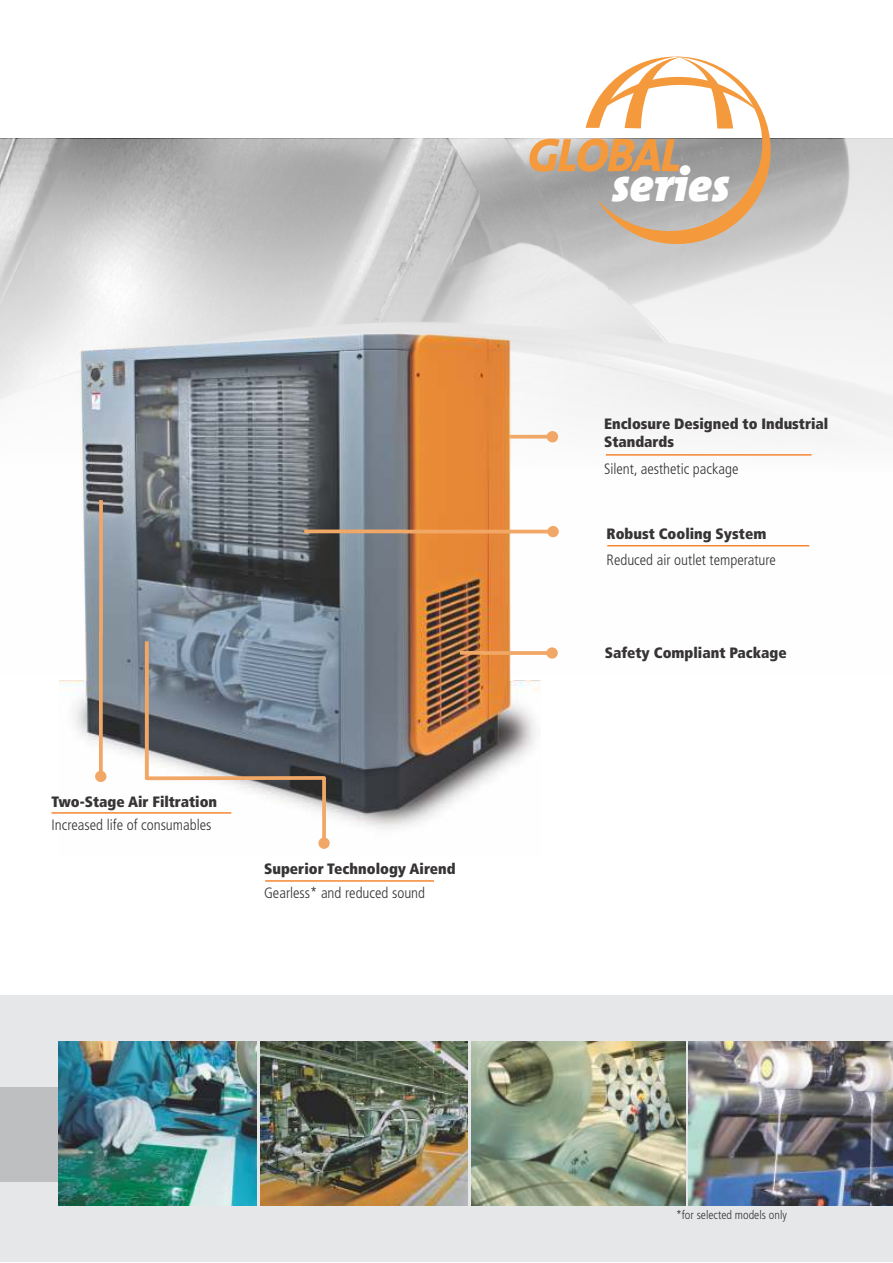
<style>
.page{position:relative;width:893px;height:1263px;background:#fff}
.page>*{position:absolute;margin:0;border:0;box-sizing:border-box;transform-origin:0 0}
.t1{font:italic 900 48px "The Mix";color:#fefefe}
.t2{font:900 condensed 15px/18.1px "Frutiger LT";color:#373435}
.t3{font:300 condensed 15px "Frutiger LT";color:#373435}
.t4{font:300 condensed 12px "Frutiger LT";color:#373435}
</style>
<div class="page">
<svg style="left:0;top:139px;width:893px;height:408px"></svg>
<div style="left:0;top:995px;width:893px;height:267px;background:#e6e7e8"></div>
<svg style="left:540px;top:431px;width:18px;height:11px"></svg>
<div style="left:0;top:1087px;width:502px;height:94px;background:#bdbfc1"></div>
<hr style="left:606px;top:454px;width:206px;height:2px;background:#f58634">
<img style="left:60px;top:299px;width:480px;height:530px">
<hr style="left:607px;top:545px;width:202px;height:1px;background:#f58634">
<svg style="left:145px;top:641px;width:185px;height:208px"></svg>
<hr style="left:265px;top:880px;width:169px;height:2px;background:#f58634">
<svg style="left:95px;top:500px;width:11px;height:282px;background:#b09c8b"></svg>
<hr style="left:52px;top:812px;width:179px;height:2px;background:#f58634">
<svg style="left:304px;top:526px;width:255px;height:11px;background:#c9986e"></svg>
<svg style="left:460px;top:647px;width:98px;height:12px"></svg>
<img style="left:59px;top:1041px;width:198px;height:165px">
<img style="left:472px;top:1041px;width:213px;height:165px">
<img style="left:688px;top:1041px;width:205px;height:165px">
<img style="left:261px;top:1041px;width:206px;height:165px">
<svg style="left:529px;top:56px;width:242px;height:188px"></svg>
<p class="t2" style="left:51px;top:794px;width:167px">Two-Stage Air Filtration</p>
<p class="t3" style="left:52px;top:818px;width:162px">Increased life of consumables</p>
<p class="t2" style="left:264px;top:861px;width:193px">Superior Technology Airend</p>
<p class="t3" style="left:264px;top:887px;width:163px">Gearless* and reduced sound</p>
<h1 class="t1" style="left:612px;top:161px;width:119px">series</h1>
<p class="t2" style="left:604px;top:415px;width:226px">Enclosure Designed to Industrial<br>Standards</p>
<p class="t3" style="left:604px;top:463px;width:136px">Silent, aesthetic package</p>
<p class="t2" style="left:606px;top:525px;width:161px">Robust Cooling System</p>
<p class="t3" style="left:606px;top:553px;width:171px">Reduced air outlet temperature</p>
<p class="t2" style="left:605px;top:645px;width:184px">Safety Compliant Package</p>
<p class="t4" style="left:676px;top:1210px;width:112px">*for selected models only</p>
</div>
